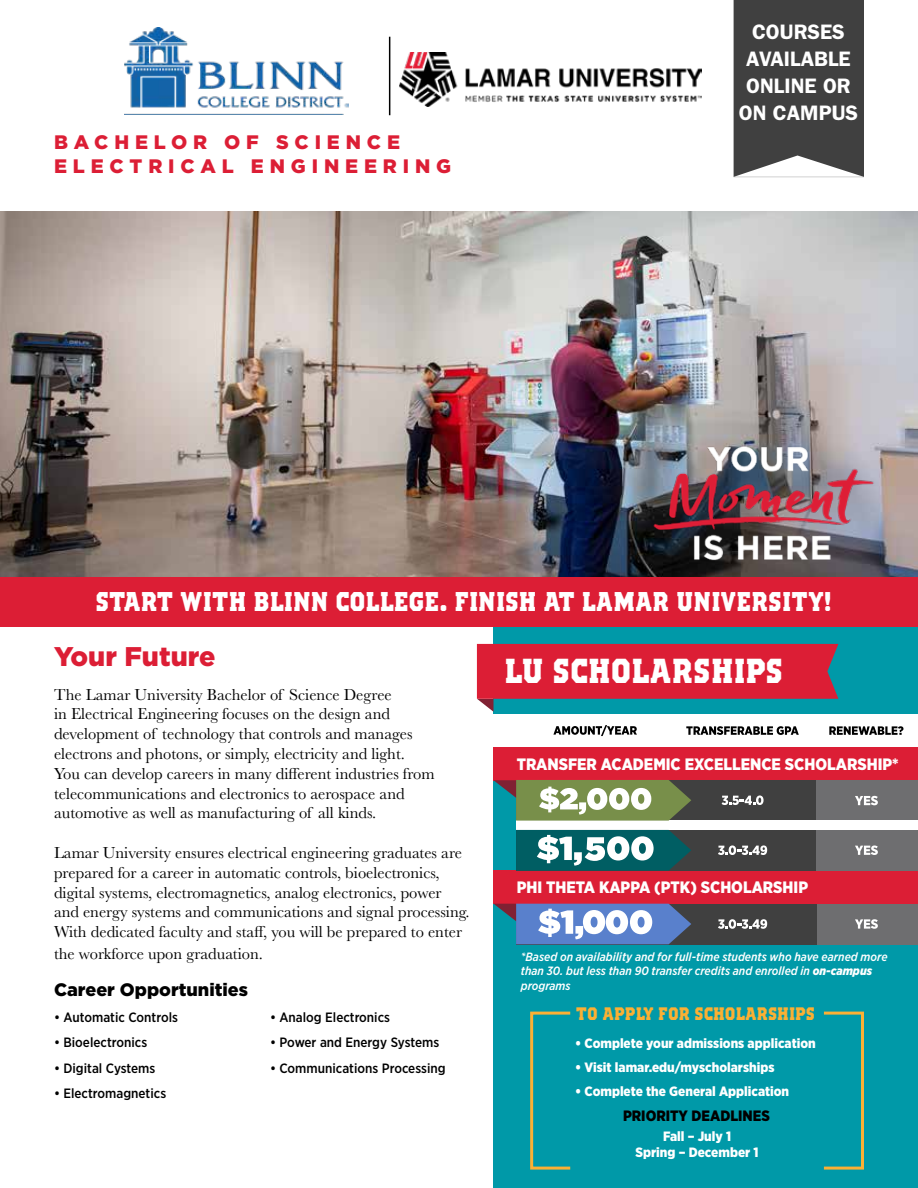
<style>
.page{position:relative;width:918px;height:1188px;background:#fff}
.page>*{position:absolute;margin:0;border:0;box-sizing:border-box;transform-origin:0 0}
.t1{font:700 34.5px "Lamar";color:#fff}
.t2{font:700 27px "Lamar";color:#fff}
.t3{font:900 27px "Gotham";color:#dc1e35}
.t4{font:600 21px/27px "ITC Franklin Gothic Std";color:#fff;text-align:center}
.t5{font:900 19.5px/23.4px "Gotham";letter-spacing:.3em;color:#dc1e35}
.t6{font:700 18px "Lamar";color:#fbb034}
.t7{font:900 18px "Gotham";color:#000}
.t8{font:16.5px/19.8px "Baskerville";color:#000}
.t9{font:900 16.5px "Gotham Narrow";color:#fff}
.t10{font:900 15px "Gotham Narrow";color:#000}
.t11{font:500 13.5px "Gotham Narrow";color:#000}
.t12{font:900 13.5px/16.2px "Gotham Narrow";color:#fff;text-align:center}
.t13{font:italic 500 12px/14.4px "Gotham Narrow";color:#fff}
.s1{font-weight:900}
</style>
<div class="page">
<div style="left:494px;top:597px;width:424px;height:591px;background:#0099a8"></div>
<img style="left:0;top:212px;width:918px;height:365px">
<img style="left:125px;top:27px;width:223px;height:87px">
<div style="left:0;top:577px;width:918px;height:49px;background:#dc1e35"></div>
<svg style="left:477px;top:644px;width:361px;height:68px"></svg>
<div style="left:816px;top:904px;width:102px;height:40px;background:#6e6e70"></div>
<div style="left:494px;top:714px;width:424px;height:33px;background:#fff"></div>
<div style="left:494px;top:747px;width:424px;height:33px;background:#dc1e35"></div>
<div style="left:516px;top:780px;width:300px;height:41px;background:#404040"></div>
<div style="left:816px;top:780px;width:102px;height:41px;background:#6e6e70"></div>
<div style="left:516px;top:821px;width:402px;height:9px;background:#fff"></div>
<div style="left:494px;top:871px;width:424px;height:33px;background:#dc1e35"></div>
<div style="left:516px;top:830px;width:384px;height:41px;background:#404040"></div>
<div style="left:816px;top:830px;width:102px;height:41px;background:#6e6e70"></div>
<div style="left:516px;top:904px;width:300px;height:40px;background:#404040"></div>
<svg style="left:516px;top:830px;width:175px;height:41px;background:#428286"></svg>
<svg style="left:722px;top:795px;width:42px;height:10px"></svg>
<svg style="left:855px;top:796px;width:23px;height:9px"></svg>
<svg style="left:718px;top:845px;width:49px;height:10px"></svg>
<svg style="left:718px;top:919px;width:49px;height:10px"></svg>
<svg style="left:855px;top:919px;width:23px;height:10px"></svg>
<svg style="left:855px;top:846px;width:23px;height:9px"></svg>
<svg style="left:494px;top:904px;width:197px;height:40px;background:#7699c8"></svg>
<svg style="left:494px;top:780px;width:197px;height:41px;background:#869f76"></svg>
<svg style="left:553px;top:725px;width:84px;height:11px"></svg>
<svg style="left:686px;top:726px;width:113px;height:9px"></svg>
<svg style="left:829px;top:726px;width:74px;height:9px"></svg>
<div style="left:530px;top:1012px;width:42px;height:158px;border:3px solid #fbb034"></div>
<div style="left:822px;top:1012px;width:42px;height:158px;border:3px solid #fbb034"></div>
<div style="left:734px;top:0;width:130px;height:177px;background:#404040"></div>
<img style="left:643px;top:434px;width:244px;height:136px">
<hr style="left:389px;top:37px;width:1px;height:78px;background:#000">
<img style="left:399px;top:52px;width:303px;height:55px">
<p class="t5" style="left:54px;top:131px;width:399px">BACHELOR OF SCIENCE<br>ELECTRICAL ENGINEERING</p>
<p class="t4" style="left:739px;top:18px;width:121px">COURSES<br>AVAILABLE<br>ONLINE OR<br>ON CAMPUS</p>
<h2 class="t2" style="left:96px;top:585px;width:738px">START WITH BLINN COLLEGE. FINISH AT LAMAR UNIVERSITY!</h2>
<h2 class="t3" style="left:54px;top:637px;width:163px">Your Future</h2>
<p class="t8" style="left:54px;top:685px;width:382px">The Lamar University Bachelor of Science Degree<br>in Electrical Engineering focuses on the design and development of technology that controls and manages electrons and photons, or simply, electricity and light.<br>You can develop careers in many different industries from telecommunications and electronics to aerospace and automotive as well as manufacturing of all kinds.</p>
<p class="t8" style="left:54px;top:843px;width:417px">Lamar University ensures electrical engineering graduates are prepared for a career in automatic controls, bioelectronics, digital systems, electromagnetics, analog electronics, power and energy systems and communications and signal processing.<br>With dedicated faculty and staff, you will be prepared to enter</p>
<p class="t8" style="left:54px;top:944px;width:211px">the workforce upon graduation.</p>
<p class="t7" style="left:54px;top:977px;width:196px">Career Opportunities</p>
<p class="t11" style="left:54px;top:1008px;width:125px">• Automatic Controls</p>
<p class="t11" style="left:270px;top:1008px;width:122px">• Analog Electronics</p>
<p class="t11" style="left:54px;top:1034px;width:95px">• Bioelectronics</p>
<p class="t11" style="left:270px;top:1034px;width:171px">• Power and Energy Systems</p>
<p class="t11" style="left:54px;top:1059px;width:103px">• Digital Cystems</p>
<p class="t11" style="left:270px;top:1059px;width:177px">• Communications Processing</p>
<p class="t11" style="left:54px;top:1085px;width:114px">• Electromagnetics</p>
<h1 class="t1" style="left:504px;top:650px;width:280px">LU SCHOLARSHIPS</h1>
<p class="t9" style="left:517px;top:754px;width:383px">TRANSFER ACADEMIC EXCELLENCE SCHOLARSHIP*</p>
<p class="t9" style="left:517px;top:877px;width:293px">PHI THETA KAPPA (PTK) SCHOLARSHIP</p>
<p class="t13" style="left:521px;top:949px;width:368px">*Based on availability and for full-time students who have earned more than 30. but less than 90 transfer credits and enrolled in <span class="s1">on-campus </span>programs</p>
<p class="t6" style="left:576px;top:1002px;width:241px">TO APPLY FOR SCHOLARSHIPS</p>
<p class="t12" style="left:575px;top:1035px;width:242px">• Complete your admissions application</p>
<p class="t12" style="left:575px;top:1059px;width:201px">• Visit lamar.edu/myscholarships</p>
<p class="t12" style="left:575px;top:1083px;width:216px">• Complete the General Application</p>
<p class="t10" style="left:623px;top:1106px;width:148px">PRIORITY DEADLINES</p>
<p class="t12" style="left:636px;top:1128px;width:125px">Fall – July 1<br>Spring – December 1</p>
</div>
